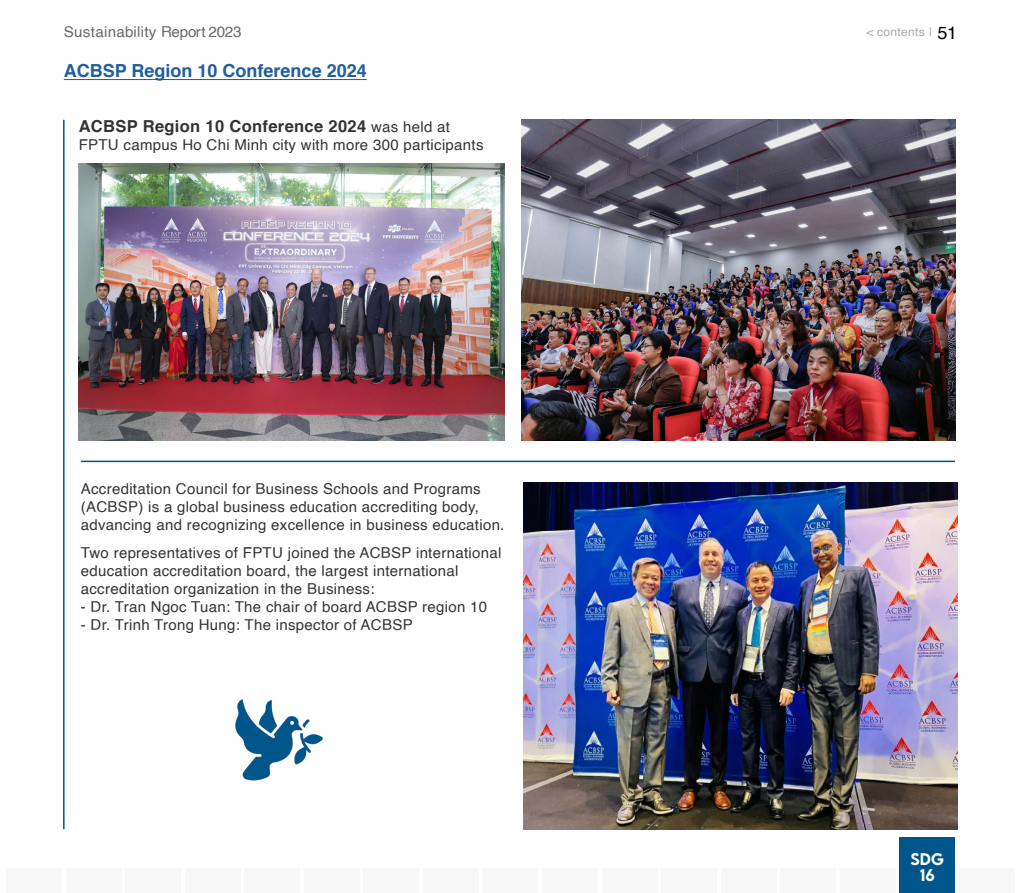
<style>
.page{position:relative;width:1021px;height:893px;background:#fff}
.page>*{position:absolute;margin:0;border:0;box-sizing:border-box;transform-origin:0 0}
.t1{font:700 18px "Helvetica";color:#215e9e}
.t2{font:700 16.5px "Helvetica";letter-spacing:.02em;color:#333}
.t3{font:15px/18px "Helvetica";letter-spacing:.02em;color:#333}
.t4{font:15px "Helvetica";letter-spacing:.02em;color:#696969}
.t5{font:500 15px/16.5px "LEMONMILK";color:#fff;text-align:center}
.t6{font:12px "Helvetica";letter-spacing:.02em;color:#a9a9a9}
.s1{font-size:18px;color:#000}
.s2{font-weight:400;font-size:15px}
</style>
<div class="page">
<div style="left:6px;top:868px;width:56px;height:25px;background:#f8f8f8"></div>
<div style="left:483px;top:868px;width:55px;height:25px;background:#f8f8f8"></div>
<div style="left:244px;top:868px;width:56px;height:25px;background:#f8f8f8"></div>
<div style="left:721px;top:868px;width:55px;height:25px;background:#f8f8f8"></div>
<div style="left:125px;top:868px;width:56px;height:25px;background:#f8f8f8"></div>
<div style="left:602px;top:868px;width:55px;height:25px;background:#f8f8f8"></div>
<div style="left:364px;top:868px;width:55px;height:25px;background:#f8f8f8"></div>
<div style="left:840px;top:868px;width:55px;height:25px;background:#f8f8f8"></div>
<div style="left:66px;top:868px;width:55px;height:25px;background:#f8f8f8"></div>
<div style="left:542px;top:868px;width:55px;height:25px;background:#f8f8f8"></div>
<div style="left:304px;top:868px;width:55px;height:25px;background:#f8f8f8"></div>
<div style="left:780px;top:868px;width:56px;height:25px;background:#f8f8f8"></div>
<div style="left:959px;top:868px;width:55px;height:25px;background:#f8f8f8"></div>
<div style="left:185px;top:868px;width:55px;height:25px;background:#f8f8f8"></div>
<div style="left:661px;top:868px;width:55px;height:25px;background:#f8f8f8"></div>
<div style="left:423px;top:868px;width:55px;height:25px;background:#f8f8f8"></div>
<div style="left:899px;top:838px;width:56px;height:55px;background:#00558a"></div>
<hr style="left:64px;top:79px;width:303px;height:1px;background:#215e9e">
<img style="left:79px;top:163px;width:425px;height:277px">
<img style="left:521px;top:120px;width:434px;height:320px">
<img style="left:523px;top:483px;width:434px;height:346px">
<hr style="left:81px;top:461px;width:874px;height:1px;background:#00558a">
<img style="left:235px;top:699px;width:88px;height:82px">
<hr style="left:63px;top:120px;width:2px;height:709px;background:#00558a">
<p class="t4" style="left:64px;top:20px;width:179px">Sustainability Report 2023</p>
<p class="t6" style="left:866px;top:23px;width:92px">&lt; contents | <span class="s1">51</span></p>
<p class="t1" style="left:64px;top:56px;width:304px">ACBSP Region 10 Conference 2024</p>
<p class="t2" style="left:79px;top:113px;width:373px">ACBSP Region 10 Conference 2024 <span class="s2">was held at</span></p>
<p class="t3" style="left:79px;top:136px;width:406px">FPTU campus Ho Chi Minh city with more 300 participants</p>
<p class="t3" style="left:81px;top:480px;width:425px">Accreditation Council for Business Schools and Programs (ACBSP) is a global business education accrediting body, advancing and recognizing excellence in business education.</p>
<p class="t3" style="left:81px;top:544px;width:422px">Two representatives of FPTU joined the ACBSP international education accreditation board, the largest international accreditation organization in the Business:</p>
<p class="t3" style="left:81px;top:598px;width:408px">- Dr. Tran Ngoc Tuan: The chair of board ACBSP region 10</p>
<p class="t3" style="left:81px;top:616px;width:333px">- Dr. Trinh Trong Hung: The inspector of ACBSP</p>
<p class="t5" style="left:910px;top:850px;width:35px">SDG<br>16</p>
</div>
